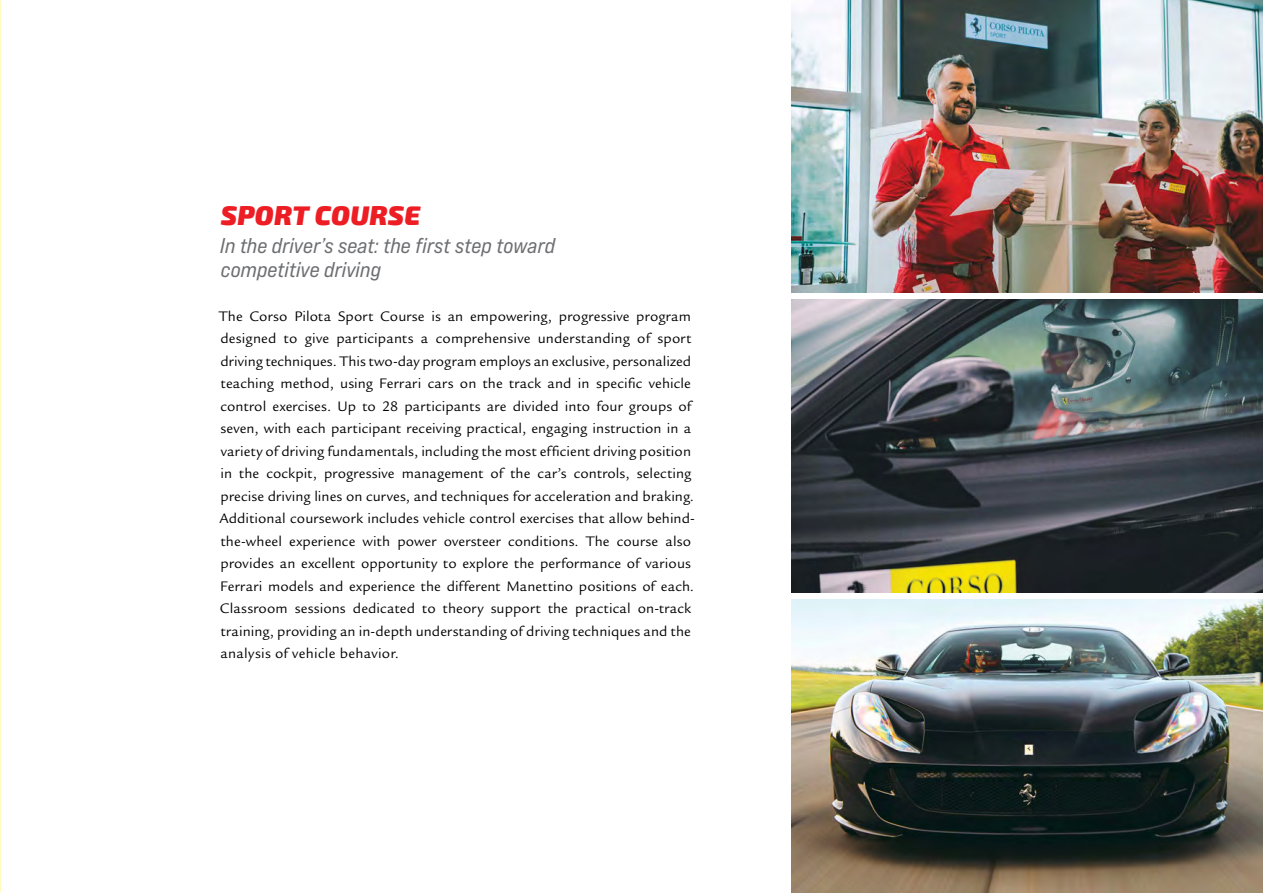
<style>
.page{position:relative;width:1263px;height:893px;background:#fff}
.page>*{position:absolute;margin:0;border:0;box-sizing:border-box;transform-origin:0 0}
.t1{font:italic 900 27px "Exo 2";letter-spacing:.01em;color:#ed1d24}
.t2{font:21.3px/24px "Bebas Neue Pro Exp It";color:#6d6e71}
.t3{font:15px/22.5px "Legacy Sans Std";letter-spacing:.01em;color:#000}
</style>
<div class="page">
<img style="left:0;top:0;width:1px;height:893px">
<img style="left:791px;top:0;width:472px;height:293px">
<img style="left:791px;top:299px;width:472px;height:293px">
<img style="left:791px;top:599px;width:472px;height:294px">
<h1 class="t1" style="left:221px;top:194px;width:201px">SPORT COURSE</h1>
<h2 class="t2" style="left:220px;top:233px;width:336px">In the driver’s seat: the first step toward competitive driving</h2>
<p class="t3" style="left:219px;top:305px;width:477px">The Corso Pilota Sport Course is an empowering, progressive program designed to give participants a comprehensive understanding of sport driving techniques. This two-day program employs an exclusive, personalized teaching method, using Ferrari cars on the track and in specific vehicle control exercises. Up to 28 participants are divided into four groups of seven, with each participant receiving practical, engaging instruction in a variety of driving fundamentals, including the most efficient driving position in the cockpit, progressive management of the car’s controls, selecting precise driving lines on curves, and techniques for acceleration and braking.<br>Additional coursework includes vehicle control exercises that allow behind&shy;the-wheel experience with power oversteer conditions. The course also provides an excellent opportunity to explore the performance of various Ferrari models and experience the different Manettino positions of each.<br>Classroom sessions dedicated to theory support the practical on-track training, providing an in-depth understanding of driving techniques and the analysis of vehicle behavior.</p>
</div>
